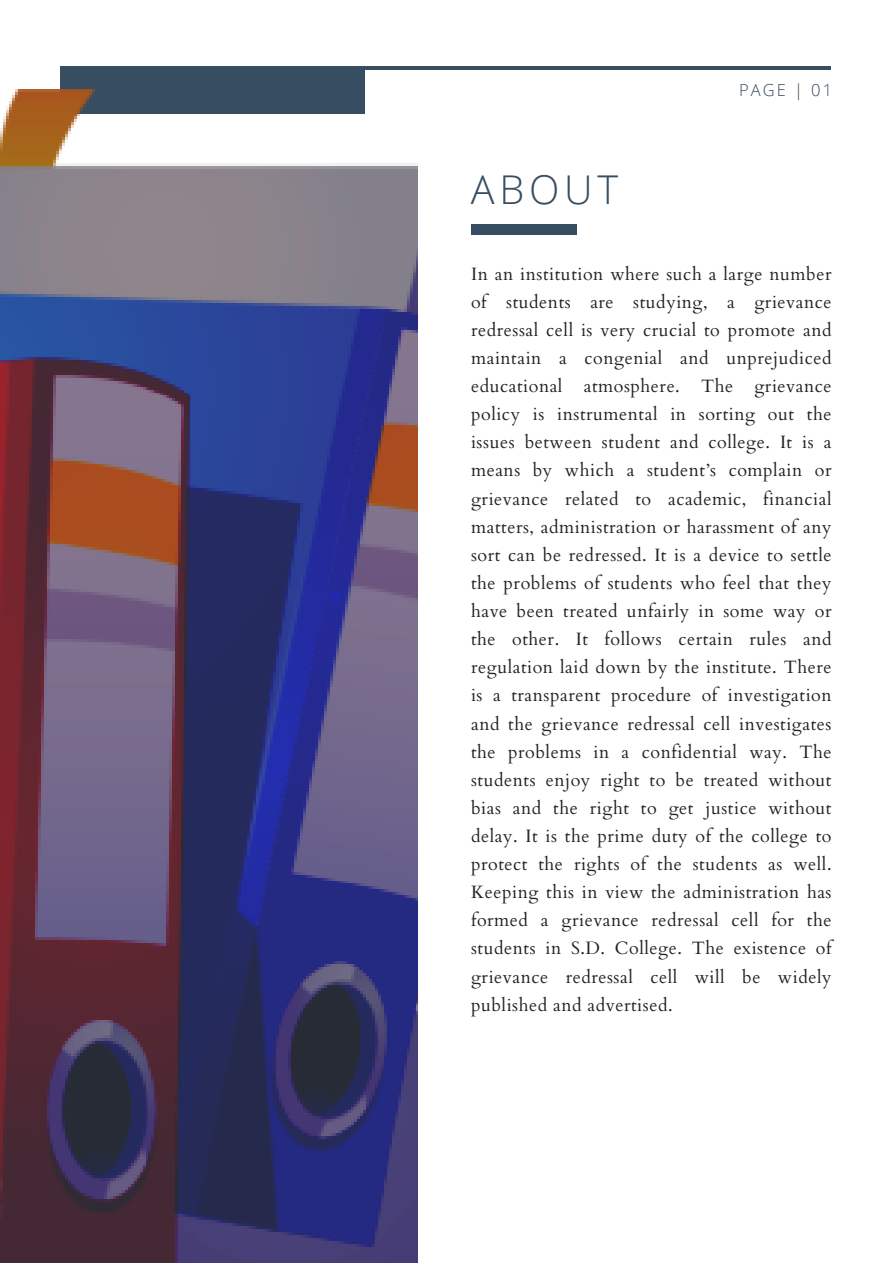
<style>
.page{position:relative;width:893px;height:1264px;background:#fff}
.page>*{position:absolute;margin:0;border:0;box-sizing:border-box;transform-origin:0 0}
.t1{font:300 39.6px "Open Sans";letter-spacing:.12em;color:#364d62}
.t2{font:17.85px/28px "Cardo";letter-spacing:.03em;color:#222;text-align:justify}
.t3{font:300 16.5px "Open Sans";letter-spacing:.12em;color:#364d62}
</style>
<div class="page">
<hr style="left:60px;top:66px;width:770px;height:4px;background:#364d62">
<div style="left:60px;top:66px;width:305px;height:47px;background:#364d62"></div>
<img style="left:0;top:89px;width:417px;height:1173px">
<div style="left:471px;top:224px;width:105px;height:10px;background:#364d62"></div>
<p class="t1" style="left:471px;top:161px;width:149px">ABOUT</p>
<p class="t3" style="left:739px;top:79px;width:94px">PAGE | 01</p>
<p class="t2" style="left:471px;top:260px;width:362px">In an institution where such a large number of students are studying, a grievance redressal cell is very crucial to promote and maintain a congenial and unprejudiced educational atmosphere. The grievance policy is instrumental in sorting out the issues between student and college. It is a means by which a student’s complain or grievance related to academic, financial matters, administration or harassment of any sort can be redressed. It is a device to settle the problems of students who feel that they have been treated unfairly in some way or the other. It follows certain rules and regulation laid down by the institute. There is a transparent procedure of investigation and the grievance redressal cell investigates the problems in a confidential way. The students enjoy right to be treated without bias and the right to get justice without delay. It is the prime duty of the college to protect the rights of the students as well.<br>Keeping this in view the administration has formed a grievance redressal cell for the students in S.D. College. The existence of grievance redressal cell will be widely published and advertised.</p>
</div>
